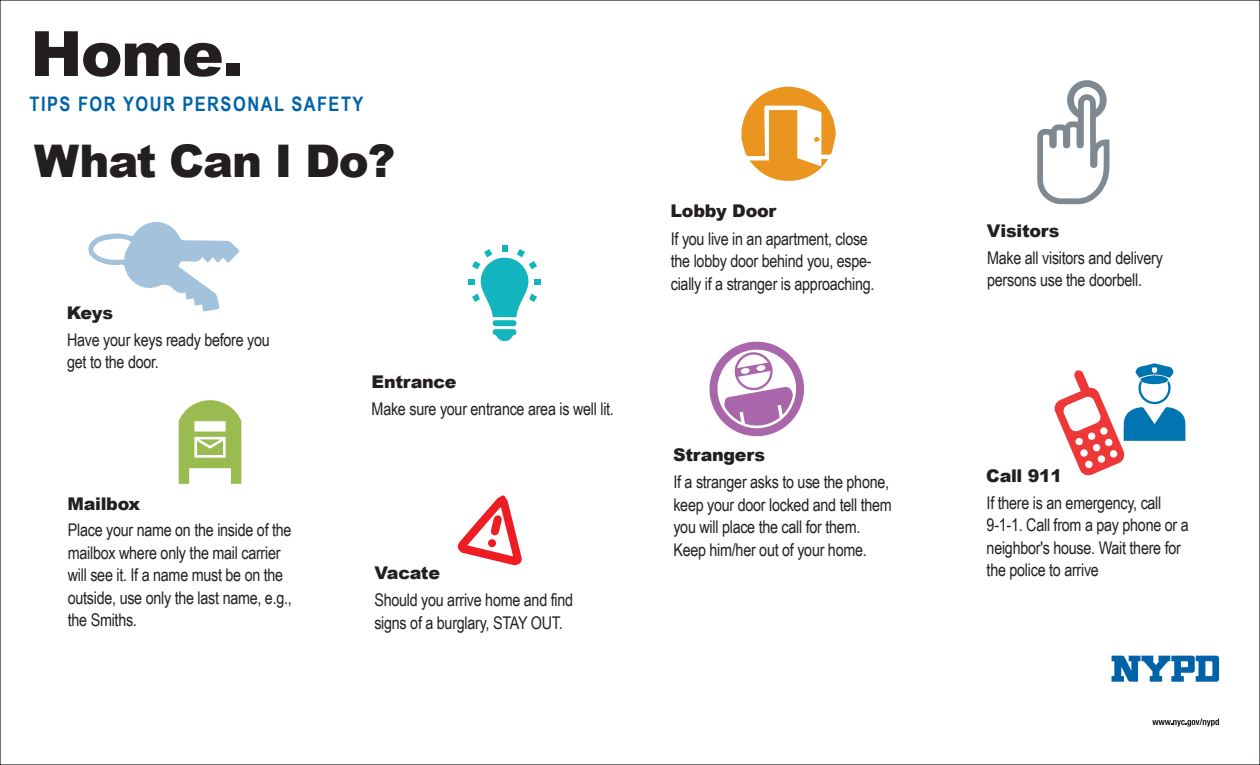
<style>
.page{position:relative;width:1260px;height:765px;background:#fff}
.page>*{position:absolute;margin:0;border:0;box-sizing:border-box;transform-origin:0 0}
.t1{font:900 62.5px "Arial";color:#231f20}
.t2{font:900 45px "Arial";letter-spacing:-.025em;color:#231f20}
.t3{font:700 20px "Arial Narrow";letter-spacing:.075em;color:#0163a7}
.t4{font:17.5px/22.5px "Arial Narrow";letter-spacing:-.015em;color:#231f20}
.t5{font:900 17.5px "Arial";letter-spacing:-.015em;color:#231f20}
</style>
<div class="page">
<svg style="left:1112px;top:656px;width:107px;height:26px"></svg>
<svg style="left:1152px;top:718px;width:67px;height:9px"></svg>
<svg style="left:458px;top:495px;width:64px;height:70px"></svg>
<svg style="left:709px;top:341px;width:95px;height:96px"></svg>
<svg style="left:1054px;top:363px;width:132px;height:112px"></svg>
<svg style="left:88px;top:222px;width:151px;height:90px"></svg>
<svg style="left:179px;top:400px;width:62px;height:84px"></svg>
<svg style="left:741px;top:87px;width:95px;height:94px"></svg>
<svg style="left:469px;top:246px;width:71px;height:95px"></svg>
<svg style="left:1037px;top:80px;width:73px;height:124px"></svg>
<h1 class="t1" style="left:30px;top:8px;width:214px">Home.</h1>
<p class="t3" style="left:30px;top:89px;width:335px">TIPS FOR YOUR PERSONAL SAFETY</p>
<h2 class="t2" style="left:34px;top:128px;width:363px">What Can I Do?</h2>
<p class="t5" style="left:67px;top:300px;width:48px">Keys</p>
<p class="t4" style="left:67px;top:327px;width:204px">Have your keys ready before you get to the door.</p>
<p class="t5" style="left:67px;top:491px;width:74px">Mailbox</p>
<p class="t4" style="left:68px;top:518px;width:226px">Place your name on the inside of the mailbox where only the mail carrier will see it. If a name must be on the outside, use only the last name, e.g., the Smiths.</p>
<p class="t5" style="left:372px;top:369px;width:86px">Entrance</p>
<p class="t4" style="left:372px;top:397px;width:244px">Make sure your entrance area is well lit.</p>
<p class="t5" style="left:374px;top:560px;width:67px">Vacate</p>
<p class="t4" style="left:374px;top:588px;width:200px">Should you arrive home and find signs of a burglary, STAY OUT.</p>
<p class="t5" style="left:671px;top:198px;width:107px">Lobby Door</p>
<p class="t4" style="left:671px;top:227px;width:205px">If you live in an apartment, close the lobby door behind you, espe&shy;cially if a stranger is approaching.</p>
<p class="t5" style="left:673px;top:442px;width:93px">Strangers</p>
<p class="t4" style="left:673px;top:470px;width:220px">If a stranger asks to use the phone, keep your door locked and tell them you will place the call for them.<br>Keep him/her out of your home.</p>
<p class="t5" style="left:987px;top:218px;width:74px">Visitors</p>
<p class="t4" style="left:987px;top:246px;width:177px">Make all visitors and delivery persons use the doorbell.</p>
<p class="t5" style="left:986px;top:463px;width:77px">Call 911</p>
<p class="t4" style="left:987px;top:491px;width:204px">If there is an emergency, call<br>9-1-1. Call from a pay phone or a neighbor's house. Wait there for the police to arrive</p>
</div>
